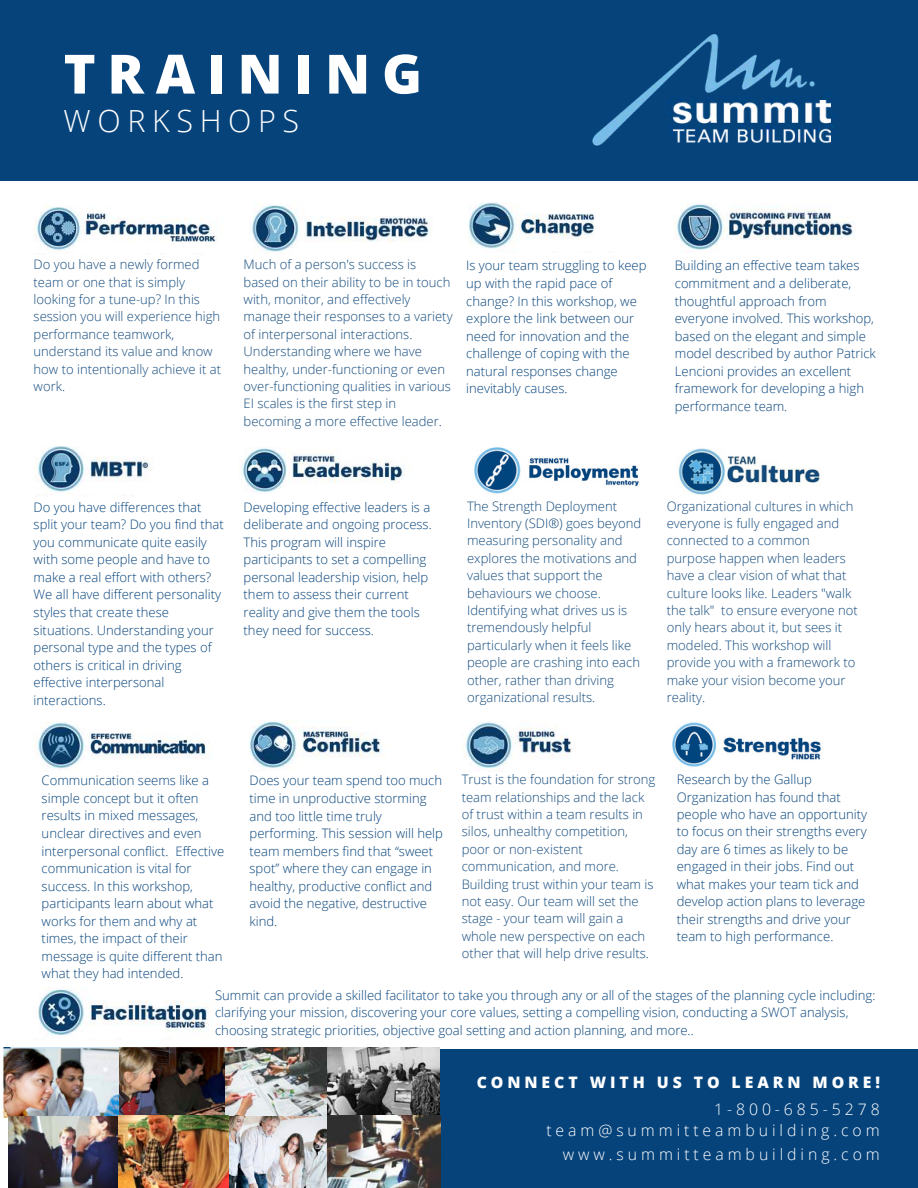
<style>
.page{position:relative;width:918px;height:1188px;background:#fff}
.page>*{position:absolute;margin:0;border:0;box-sizing:border-box;transform-origin:0 0}
.t1{font:800 54.15px "Open Sans";letter-spacing:.215em;color:#fff}
.t2{font:300 30.45px "Open Sans";letter-spacing:.215em;color:#fff}
.t3{font:300 15.75px "Open Sans";letter-spacing:.25em;color:#fff}
.t4{font:800 15.75px "Open Sans";letter-spacing:.25em;color:#fff}
.t5{font:300 13.05px/17.5px "Open Sans";color:#06437b}
.t6{font:300 13.05px/17.4px "Open Sans";color:#134a7d}
</style>
<div class="page">
<img style="left:672px;top:722px;width:149px;height:45px">
<img style="left:36px;top:206px;width:181px;height:49px">
<img style="left:250px;top:720px;width:131px;height:50px">
<img style="left:38px;top:989px;width:171px;height:50px">
<img style="left:675px;top:203px;width:180px;height:49px">
<img style="left:241px;top:447px;width:163px;height:46px">
<img style="left:468px;top:202px;width:126px;height:51px">
<img style="left:464px;top:722px;width:112px;height:50px">
<div style="left:28px;top:1049px;width:890px;height:139px;background:#06437b"></div>
<img style="left:118px;top:1048px;width:108px;height:68px">
<img style="left:3px;top:1048px;width:115px;height:70px">
<img style="left:226px;top:1048px;width:101px;height:69px">
<img style="left:229px;top:1117px;width:98px;height:71px">
<img style="left:327px;top:1048px;width:113px;height:68px">
<img style="left:8px;top:1117px;width:111px;height:70px">
<img style="left:119px;top:1116px;width:110px;height:72px">
<img style="left:327px;top:1116px;width:114px;height:72px">
<div style="left:0;top:0;width:918px;height:180px;background:#06437b"></div>
<img style="left:592px;top:34px;width:244px;height:112px">
<img style="left:669px;top:100px;width:162px;height:46px">
<img style="left:250px;top:204px;width:182px;height:50px">
<img style="left:35px;top:722px;width:172px;height:50px">
<img style="left:35px;top:446px;width:118px;height:50px">
<img style="left:474px;top:447px;width:47px;height:47px">
<img style="left:529px;top:457px;width:110px;height:30px">
<img style="left:678px;top:448px;width:142px;height:47px">
<p class="t1" style="left:64px;top:36px;width:360px">TRAINING</p>
<p class="t2" style="left:64px;top:100px;width:237px">WORKSHOPS</p>
<p class="t6" style="left:34px;top:255px;width:189px">Do you have a newly formed team or one that is simply looking for a tune-up? In this session you will experience high performance teamwork, understand its value and know how to intentionally achieve it at work.</p>
<p class="t6" style="left:244px;top:255px;width:211px">Much of a person's success is based on their ability to be in touch with, monitor, and effectively manage their responses to a variety of interpersonal interactions.<br>Understanding where we have healthy, under-functioning or even over-functioning qualities in various EI scales is the first step in becoming a more effective leader.</p>
<p class="t5" style="left:466px;top:257px;width:182px">Is your team struggling to keep up with the rapid pace of change? In this workshop, we explore the link between our need for innovation and the challenge of coping with the natural responses change inevitably causes.</p>
<p class="t5" style="left:675px;top:257px;width:203px">Building an effective team takes commitment and a deliberate, thoughtful approach from everyone involved. This workshop, based on the elegant and simple model described by author Patrick<br>Lencioni provides an excellent framework for developing a high performance team.</p>
<p class="t5" style="left:34px;top:498px;width:192px">Do you have differences that split your team? Do you find that you communicate quite easily with some people and have to make a real effort with others?<br>We all have different personality styles that create these situations. Understanding your personal type and the types of others is critical in driving effective interpersonal interactions.</p>
<p class="t5" style="left:244px;top:498px;width:190px">Developing effective leaders is a deliberate and ongoing process.<br>This program will inspire participants to set a compelling personal leadership vision, help them to assess their current reality and give them the tools they need for success.</p>
<p class="t6" style="left:467px;top:497px;width:176px">The Strength Deployment<br>Inventory (SDI®) goes beyond measuring personality and</p>
<p class="t6" style="left:467px;top:549px;width:172px">explores the motivations and values that support the behaviours we choose.</p>
<p class="t6" style="left:467px;top:601px;width:175px">Identifying what drives us is tremendously helpful particularly when it feels like people are crashing into each other, rather than driving organizational results.</p>
<p class="t6" style="left:667px;top:497px;width:192px">Organizational cultures in which everyone is fully engaged and connected to a common purpose happen when leaders have a clear vision of what that culture looks like. Leaders "walk the talk" to ensure everyone not only hears about it, but sees it modeled. This workshop will provide you with a framework to make your vision become your reality.</p>
<p class="t6" style="left:462px;top:770px;width:195px">Trust is the foundation for strong team relationships and the lack of trust within a team results in silos, unhealthy competition, poor or non-existent communication, and more.</p>
<p class="t6" style="left:462px;top:875px;width:193px">Building trust within your team is not easy. Our team will set the stage - your team will gain a whole new perspective on each other that will help drive results.</p>
<p class="t5" style="left:42px;top:772px;width:184px">Communication seems like a simple concept but it often results in mixed messages, unclear directives and even interpersonal conflict. Effective communication is vital for success. In this workshop, participants learn about what works for them and why at times, the impact of their message is quite different than what they had intended.</p>
<p class="t5" style="left:677px;top:770px;width:192px">Research by the Gallup<br>Organization has found that people who have an opportunity to focus on their strengths every day are 6 times as likely to be engaged in their jobs. Find out what makes your team tick and develop action plans to leverage their strengths and drive your team to high performance.</p>
<p class="t5" style="left:250px;top:772px;width:195px">Does your team spend too much time in unproductive storming and too little time truly performing. This session will help team members find that “sweet spot” where they can engage in healthy, productive conflict and avoid the negative, destructive kind.</p>
<p class="t5" style="left:215px;top:986px;width:662px">Summit can provide a skilled facilitator to take you through any or all of the stages of the planning cycle including: clarifying your mission, discovering your core values, setting a compelling vision, conducting a SWOT analysis, choosing strategic priorities, objective goal setting and action planning, and more..</p>
<p class="t4" style="left:477px;top:1071px;width:405px">CONNECT WITH US TO LEARN MORE!</p>
<p class="t3" style="left:714px;top:1098px;width:167px">1-800-685-5278</p>
<p class="t3" style="left:546px;top:1120px;width:335px">team@summitteambuilding.com</p>
<p class="t3" style="left:563px;top:1143px;width:319px">www.summitteambuilding.com</p>
</div>
